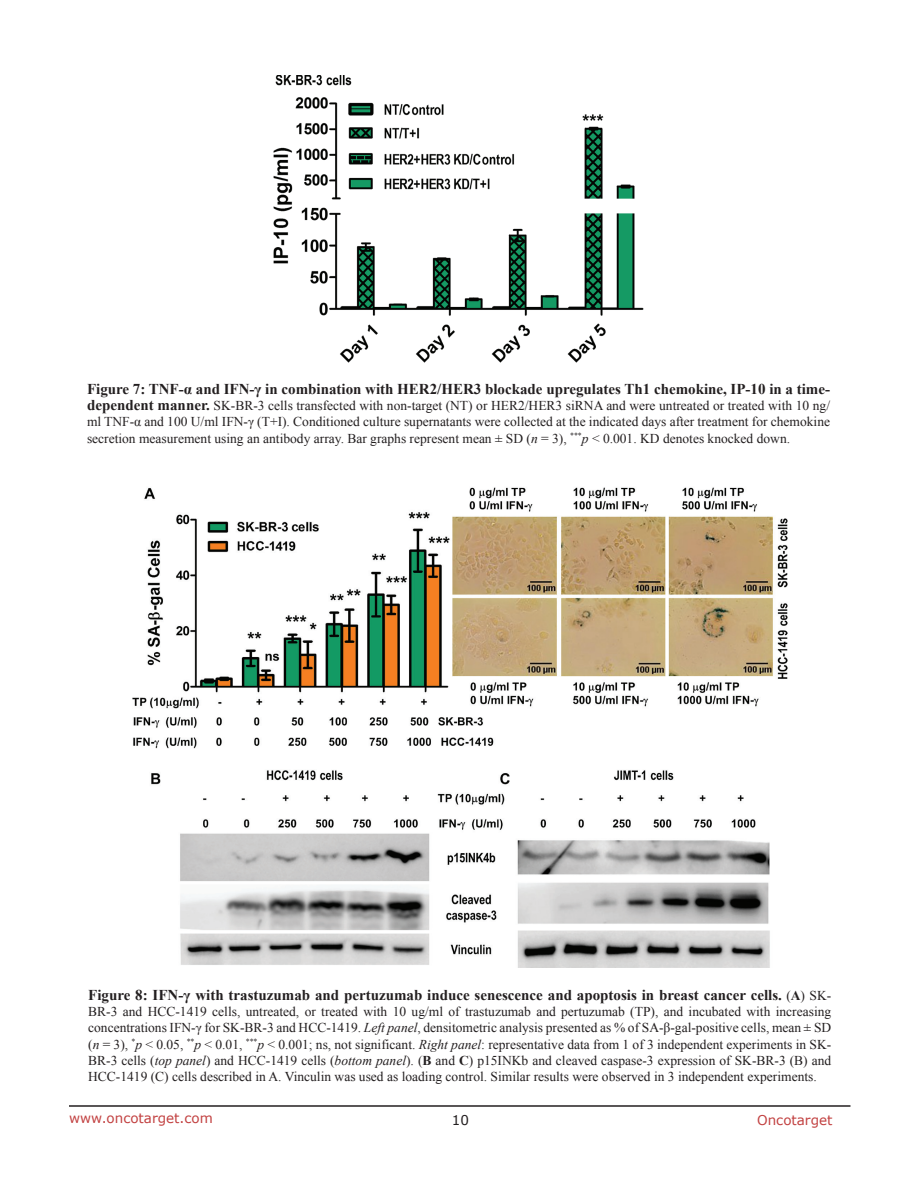
<style>
.page{position:relative;width:918px;height:1188px;background:#fff}
.page>*{position:absolute;margin:0;border:0;box-sizing:border-box;transform-origin:0 0}
.t1{font:700 15px "Times New Roman";color:#231f20}
.t2{font:13.5px/16.2px "Times New Roman";color:#231f20;text-align:justify}
.t3{font:13.5px "Verdana";color:#c24141}
.t4{font:13.5px "Verdana";color:#231f20}
.s1{font-weight:700;font-size:15px}
.s2{font-style:italic}
.s3{font-weight:400;font-size:13.5px}
.s4{font-size:13.5px}
.s5{font-weight:700}
</style>
<div class="page">
<hr style="left:69px;top:1105px;width:781px;height:2px;background:#231f20">
<img style="left:274px;top:75px;width:370px;height:288px">
<img style="left:132px;top:487px;width:655px;height:481px">
<p class="t1" style="left:87px;top:379px;width:745px">Figure 7: TNF-α and IFN-γ in combination with HER2/HER3 blockade upregulates Th1 chemokine, IP-10 in a time-</p>
<p class="t2" style="left:87px;top:397px;width:745px"><span class="s1">dependent manner.</span> SK-BR-3 cells transfected with non-target (NT) or HER2/HER3 siRNA and were untreated or treated with 10 ng/ ml TNF-α and 100 U/ml IFN-γ (T+I). Conditioned culture supernatants were collected at the indicated days after treatment for chemokine secretion measurement using an antibody array. Bar graphs represent mean ± SD (<span class="s2">n</span> = 3), <sup>***</sup><span class="s2">p</span> &lt; 0.001. KD denotes knocked down.</p>
<p class="t1" style="left:88px;top:985px;width:745px">Figure 8: IFN-γ with trastuzumab and pertuzumab induce senescence and apoptosis in breast cancer cells. <span class="s3">(</span><span class="s4">A</span><span class="s3">) SK-</span></p>
<p class="t2" style="left:88px;top:1003px;width:745px">BR-3 and HCC-1419 cells, untreated, or treated with 10 ug/ml of trastuzumab and pertuzumab (TP), and incubated with increasing concentrations IFN-γ for SK-BR-3 and HCC-1419. <span class="s2">Left panel</span>, densitometric analysis presented as % of SA-β-gal-positive cells, mean ± SD (<span class="s2">n</span> = 3), <sup>*</sup><span class="s2">p</span> &lt; 0.05, <sup>**</sup><span class="s2">p</span> &lt; 0.01, <sup>***</sup><span class="s2">p</span> &lt; 0.001; ns, not significant. <span class="s2">Right panel</span>: representative data from 1 of 3 independent experiments in SK-BR-3 cells (<span class="s2">top panel</span>) and HCC-1419 cells (<span class="s2">bottom panel</span>). (<span class="s5">B</span> and <span class="s5">C</span>) p15INKb and cleaved caspase-3 expression of SK-BR-3 (B) and HCC-1419 (C) cells described in A. Vinculin was used as loading control. Similar results were observed in 3 independent experiments.</p>
<p class="t3" style="left:69px;top:1109px;width:145px">www.oncotarget.com</p>
<p class="t4" style="left:452px;top:1111px;width:19px">10</p>
<p class="t3" style="left:757px;top:1111px;width:77px">Oncotarget</p>
</div>
